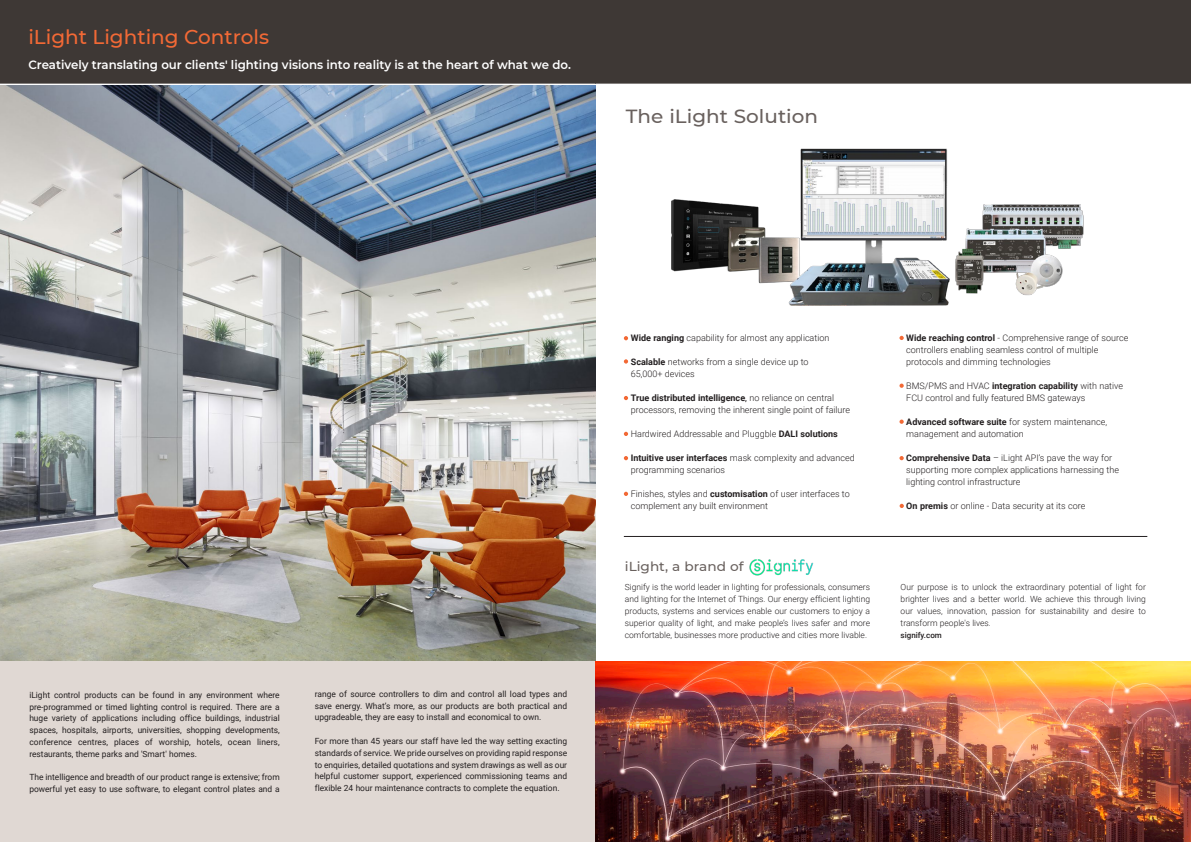
<style>
.page{position:relative;width:1191px;height:842px;background:#fff}
.page>*{position:absolute;margin:0;border:0;box-sizing:border-box;transform-origin:0 0}
.t1{font:500 20px "Montserrat";color:#f26935}
.t2{font:500 19px "Montserrat";color:#69615e;scale:1.05 1}
.t3{font:500 13px "Montserrat";color:#69615e;scale:1.05 1}
.t4{font:600 12px "Montserrat";color:#fff}
.t5{font:300 9px/12px "Roboto";color:#231f20}
.t6{font:8.5px/11.8px "Roboto";color:#231f20;text-align:justify}
.t7{font:300 8.5px/12px "Roboto";color:#231f20;text-align:justify}
.t8{font:500 8px "Roboto";color:#231f20}
.s1{font-weight:700}
.s2{font-weight:400}
</style>
<div class="page">
<div style="left:595px;top:0;width:596px;height:84px;background:#3e3835"></div>
<div style="left:0;top:0;width:595px;height:84px;background:#3e3835"></div>
<div style="left:0;top:662px;width:595px;height:180px;background:#e0d8d3"></div>
<img style="left:0;top:85px;width:595px;height:575px">
<img style="left:595px;top:662px;width:595px;height:180px">
<img style="left:749px;top:559px;width:65px;height:17px">
<img style="left:671px;top:148px;width:413px;height:158px">
<svg style="left:624px;top:336px;width:4px;height:4px"></svg>
<svg style="left:624px;top:359px;width:4px;height:5px"></svg>
<svg style="left:624px;top:396px;width:4px;height:4px"></svg>
<svg style="left:624px;top:456px;width:4px;height:4px"></svg>
<svg style="left:624px;top:492px;width:4px;height:4px"></svg>
<svg style="left:624px;top:432px;width:4px;height:4px"></svg>
<svg style="left:899px;top:336px;width:4px;height:4px"></svg>
<svg style="left:899px;top:384px;width:4px;height:4px"></svg>
<svg style="left:899px;top:420px;width:4px;height:4px"></svg>
<svg style="left:899px;top:456px;width:4px;height:4px"></svg>
<svg style="left:899px;top:504px;width:5px;height:4px"></svg>
<hr style="left:624px;top:536px;width:523px;height:1px;background:#231f20">
<p class="t1" style="left:28px;top:23px;width:242px">iLight Lighting Controls</p>
<p class="t4" style="left:28px;top:57px;width:544px">Creatively translating our clients' lighting visions into reality is at the heart of what we do.</p>
<p class="t2" style="left:626px;top:103px;width:185px">The iLight Solution</p>
<p class="t6" style="left:29px;top:688px;width:252px">iLight control products can be found in any environment where pre-programmed or timed lighting control is required. There are a huge variety of applications including office buildings, industrial spaces, hospitals, airports, universities, shopping developments, conference centres, places of worship, hotels, ocean liners, restaurants, theme parks and 'Smart' homes.</p>
<p class="t6" style="left:29px;top:771px;width:252px">The intelligence and breadth of our product range is extensive; from powerful yet easy to use software, to elegant control plates and a</p>
<p class="t6" style="left:315px;top:687px;width:254px">range of source controllers to dim and control all load types and save energy. What’s more, as our products are both practical and upgradeable, they are easy to install and economical to own.</p>
<p class="t6" style="left:315px;top:735px;width:254px">For more than 45 years our staff have led the way setting exacting standards of service. We pride ourselves on providing rapid response to enquiries, detailed quotations and system drawings as well as our helpful customer support, experienced commissioning teams and flexible 24 hour maintenance contracts to complete the equation.</p>
<p class="t5" style="left:631px;top:331px;width:200px"><span class="s1">Wide ranging</span> capability for almost any application</p>
<p class="t5" style="left:631px;top:355px;width:179px"><span class="s1">Scalable</span> networks from a single device up to<br>65,000+ devices</p>
<p class="t5" style="left:631px;top:391px;width:221px"><span class="s1">True distributed intelligence</span><span class="s2">,</span> no reliance on central processors, removing the inherent single point of failure</p>
<p class="t5" style="left:631px;top:427px;width:209px">Hardwired Addressable and Pluggble <span class="s1">DALI solutions</span></p>
<p class="t5" style="left:631px;top:451px;width:225px"><span class="s1">Intuitive user interfaces</span> mask complexity and advanced programming scenarios</p>
<p class="t5" style="left:631px;top:487px;width:220px">Finishes, styles and <span class="s1">customisation</span> of user interfaces to complement any built environment</p>
<p class="t3" style="left:625px;top:557px;width:115px">iLight, a brand of</p>
<p class="t7" style="left:625px;top:580px;width:247px">Signify is the world leader in lighting for professionals, consumers and lighting for the Internet of Things. Our energy efficient lighting products, systems and services enable our customers to enjoy a superior quality of light, and make people’s lives safer and more comfortable, businesses more productive and cities more livable.</p>
<p class="t5" style="left:906px;top:331px;width:223px"><span class="s1">Wide reaching control</span> - Comprehensive range of source controllers enabling seamless control of multiple protocols and dimming technologies</p>
<p class="t5" style="left:906px;top:379px;width:218px">BMS/PMS and HVAC <span class="s1">integration capability</span> with native<br>FCU control and fully featured BMS gateways</p>
<p class="t5" style="left:906px;top:415px;width:202px"><span class="s1">Advanced software suite</span> for system maintenance, management and automation</p>
<p class="t5" style="left:906px;top:451px;width:214px"><span class="s1">Comprehensive Data</span> – iLight API’s pave the way for supporting more complex applications harnessing the lighting control infrastructure</p>
<p class="t5" style="left:906px;top:499px;width:181px"><span class="s1">On premis</span> or online - Data security at its core</p>
<p class="t7" style="left:900px;top:580px;width:247px">Our purpose is to unlock the extraordinary potential of light for brighter lives and a better world. We achieve this through living our values, innovation, passion for sustainability and desire to transform people's lives.</p>
<p class="t8" style="left:900px;top:629px;width:43px">signify.com</p>
</div>
